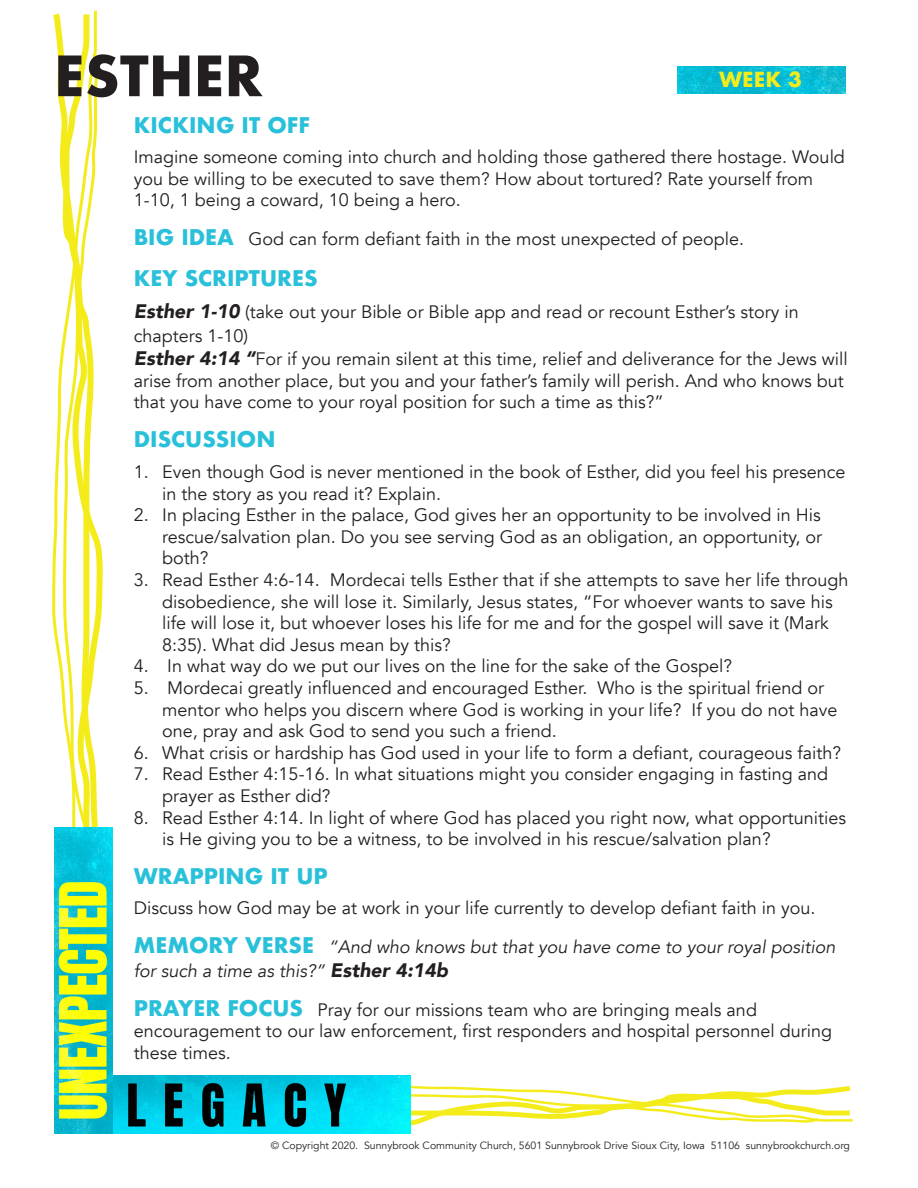
<style>
.page{position:relative;width:918px;height:1188px;background:#fff}
.page>*{position:absolute;margin:0;border:0;box-sizing:border-box;transform-origin:0 0}
.t1{font:700 54px "Futura";color:#231f20}
.t2{font:700 21px "Futura";color:#29c0da}
.t3{font:700 20.25px "Futura";color:#f4ec1a}
.t4{font:18px/21.6px "Avenir";color:#231f20}
.t5{font:italic 18px/23.4px "Avenir";color:#231f20}
.t6{font:10.5px "Avenir";color:#231f20}
.s1{font-family:"Futura";font-weight:700;font-size:21px;color:#29c0da}
.s2{font-weight:900;font-style:italic;font-size:19.5px}
.s3{font-family:"Futura";font-weight:700;font-style:normal;font-size:21px;color:#29c0da}
.s4{font-weight:900;font-size:19.5px}
</style>
<div class="page">
<svg style="left:410px;top:1081px;width:443px;height:49px"></svg>
<svg style="left:52px;top:10px;width:49px;height:818px"></svg>
<img style="left:678px;top:66px;width:168px;height:27px">
<img style="left:112px;top:1076px;width:298px;height:58px">
<img style="left:54px;top:828px;width:58px;height:306px">
<p class="t1" style="left:54px;top:37px;width:210px">ESTHER</p>
<p class="t3" style="left:719px;top:65px;width:84px">WEEK 3</p>
<p class="t2" style="left:134px;top:110px;width:178px">KICKING IT OFF</p>
<p class="t4" style="left:134px;top:147px;width:713px">Imagine someone coming into church and holding those gathered there hostage. Would you be willing to be executed to save them? How about tortured? Rate yourself from<br>1-10, 1 being a coward, 10 being a hero.</p>
<p class="t4" style="left:134px;top:229px;width:612px"><span class="s1">BIG IDEA</span> God can form defiant faith in the most unexpected of people.</p>
<p class="t2" style="left:134px;top:263px;width:185px">KEY SCRIPTURES</p>
<p class="t4" style="left:134px;top:301px;width:667px;line-height:23.4px"><span class="s2">Esther 1-10</span> (take out your Bible or Bible app and read or recount Esther’s story in chapters 1-10)</p>
<p class="t4" style="left:134px;top:348px;width:715px"><span class="s2">Esther 4:14 “</span>For if you remain silent at this time, relief and deliverance for the Jews will arise from another place, but you and your father’s family will perish. And who knows but that you have come to your royal position for such a time as this?”</p>
<p class="t2" style="left:134px;top:424px;width:143px">DISCUSSION</p>
<p class="t4" style="left:162px;top:461px;width:685px;text-indent:-28px">1. Even though God is never mentioned in the book of Esther, did you feel his presence in the story as you read it? Explain.</p>
<p class="t4" style="left:162px;top:504px;width:661px;text-align:justify;text-indent:-28px">2. In placing Esther in the palace, God gives her an opportunity to be involved in His rescue/salvation plan. Do you see serving God as an obligation, an opportunity, or both?</p>
<p class="t4" style="left:162px;top:569px;width:688px;text-indent:-28px">3. Read Esther 4:6-14. Mordecai tells Esther that if she attempts to save her life through disobedience, she will lose it. Similarly, Jesus states, “For whoever wants to save his life will lose it, but whoever loses his life for me and for the gospel will save it (Mark 8:35). What did Jesus mean by this?</p>
<p class="t4" style="left:134px;top:656px;width:600px">4. In what way do we put our lives on the line for the sake of the Gospel?</p>
<p class="t4" style="left:162px;top:677px;width:677px;text-indent:-28px">5. Mordecai greatly influenced and encouraged Esther. Who is the spiritual friend or mentor who helps you discern where God is working in your life? If you do not have one, pray and ask God to send you such a friend.</p>
<p class="t4" style="left:134px;top:742px;width:709px">6. What crisis or hardship has God used in your life to form a defiant, courageous faith?</p>
<p class="t4" style="left:162px;top:764px;width:667px;text-indent:-28px">7. Read Esther 4:15-16. In what situations might you consider engaging in fasting and prayer as Esther did?</p>
<p class="t4" style="left:162px;top:807px;width:685px;text-indent:-28px">8. Read Esther 4:14. In light of where God has placed you right now, what opportunities is He giving you to be a witness, to be involved in his rescue/salvation plan?</p>
<p class="t2" style="left:134px;top:860px;width:195px">WRAPPING IT UP</p>
<p class="t4" style="left:134px;top:897px;width:683px">Discuss how God may be at work in your life currently to develop defiant faith in you.</p>
<p class="t5" style="left:134px;top:936px;width:703px"><span class="s3">MEMORY VERSE</span> “And who knows but that you have come to your royal position for such a time as this?” <span class="s4">Esther 4:14b</span></p>
<p class="t4" style="left:134px;top:999px;width:700px"><span class="s1">PRAYER FOCUS</span> Pray for our missions team who are bringing meals and encouragement to our law enforcement, first responders and hospital personnel during these times.</p>
<p class="t6" style="left:271px;top:1139px;width:581px">© Copyright 2020. Sunnybrook Community Church, 5601 Sunnybrook Drive Sioux City, Iowa 51106 sunnybrookchurch.org</p>
</div>
